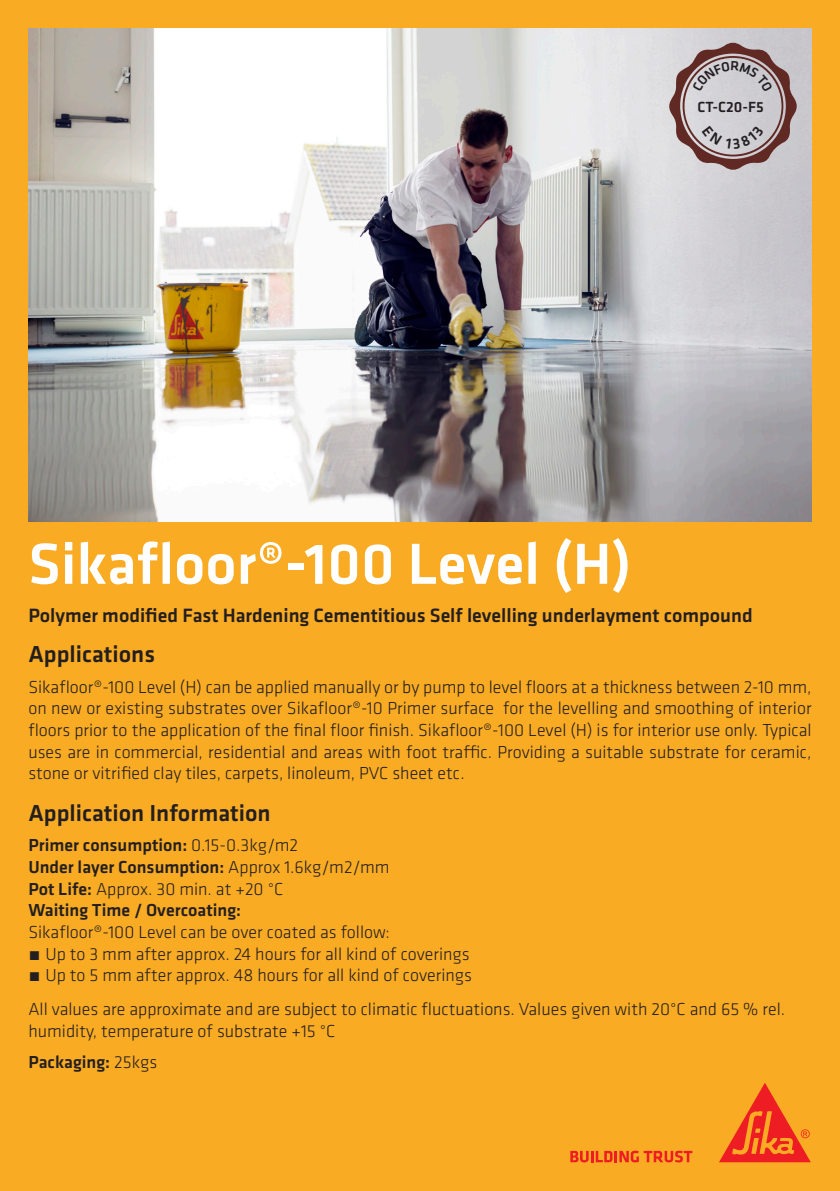
<style>
.page{position:relative;width:840px;height:1191px;background:#fff}
.page>*{position:absolute;margin:0;border:0;box-sizing:border-box;transform-origin:0 0}
.t1{font:500 60px "Klavika";color:#fff}
.t2{font:500 24px "Klavika";color:#231f20}
.t3{font:500 20px "Klavika";color:#231f20}
.t4{font:300 18px/21.6px "Klavika";color:#231f20;text-align:justify}
.t5{font:500 18px "Klavika";color:#231f20}
.t6{font:500 15.2px "Klavika";color:#231f20}
.s1{font-weight:300}
.s2{font-weight:500}
</style>
<div class="page">
<div style="left:0;top:0;width:839px;height:1191px;background:#faab24"></div>
<img style="left:28px;top:28px;width:783px;height:494px">
<svg style="left:570px;top:1150px;width:122px;height:12px"></svg>
<svg style="left:719px;top:1083px;width:91px;height:79px"></svg>
<svg style="left:668px;top:42px;width:129px;height:129px;background:#b7aaad"></svg>
<p class="t6" style="left:697px;top:97px;width:68px">CT-C20-F5</p>
<p class="t1" style="left:28px;top:523px;width:604px">Sikafloor®-100 Level (H)</p>
<p class="t3" style="left:28px;top:602px;width:725px">Polymer modified Fast Hardening Cementitious Self levelling underlayment compound</p>
<p class="t2" style="left:28px;top:637px;width:128px">Applications</p>
<p class="t4" style="left:28px;top:676px;width:784px">Sikafloor®-100 Level (H) can be applied manually or by pump to level floors at a thickness between 2-10 mm, on new or existing substrates over Sikafloor®-10 Primer surface for the levelling and smoothing of interior floors prior to the application of the final floor finish. Sikafloor®-100 Level (H) is for interior use only. Typical uses are in commercial, residential and areas with foot traffic. Providing a suitable substrate for ceramic, stone or vitrified clay tiles, carpets, linoleum, PVC sheet etc.</p>
<p class="t2" style="left:28px;top:796px;width:243px">Application Information</p>
<p class="t5" style="left:28px;top:833px;width:271px">Primer consumption: <span class="s1">0.15-0.3kg/m2</span></p>
<p class="t5" style="left:28px;top:855px;width:362px">Under layer Consumption: <span class="s1">Approx 1.6kg/m2/mm</span></p>
<p class="t4" style="left:28px;top:877px;width:256px"><span class="s2">Pot Life:</span> Approx. 30 min. at +20 °C</p>
<p class="t5" style="left:28px;top:898px;width:214px">Waiting Time / Overcoating:</p>
<p class="t4" style="left:28px;top:921px;width:363px">Sikafloor®-100 Level can be over coated as follow:</p>
<p class="t4" style="left:28px;top:942px;width:442px">̃ Up to 3 mm after approx. 24 hours for all kind of coverings</p>
<p class="t4" style="left:28px;top:964px;width:445px">̃ Up to 5 mm after approx. 48 hours for all kind of coverings</p>
<p class="t4" style="left:28px;top:998px;width:758px">All values are approximate and are subject to climatic fluctuations. Values given with 20°C and 65 % rel. humidity, temperature of substrate +15 °C</p>
<p class="t5" style="left:28px;top:1050px;width:130px">Packaging: <span class="s1">25kgs</span></p>
</div>
